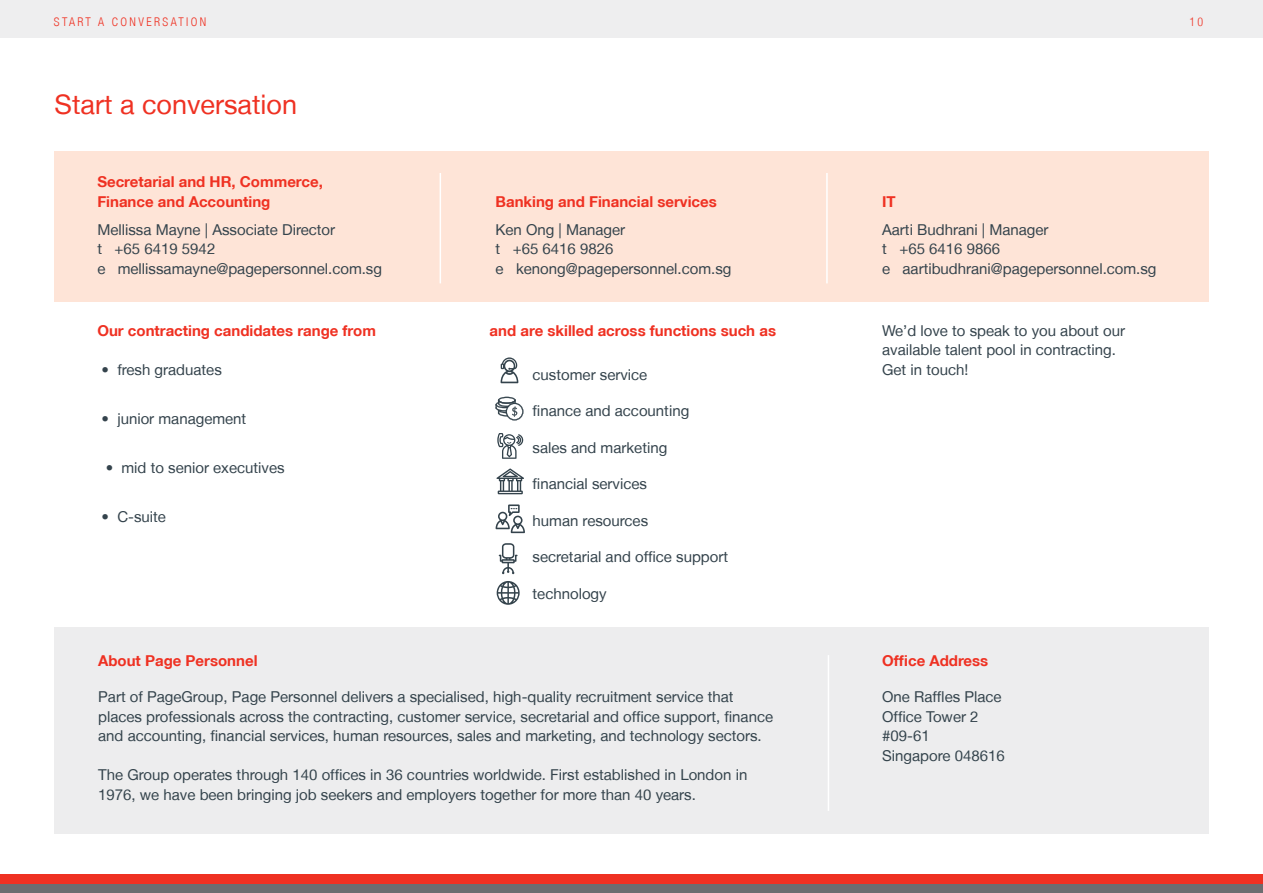
<style>
.page{position:relative;width:1263px;height:893px;background:#fff}
.page>*{position:absolute;margin:0;border:0;box-sizing:border-box;transform-origin:0 0}
.t1{font:27px "Helvetica Neue LT";color:#ef3122}
.t2{font:15px/19.5px "Helvetica Neue LT";color:#34434c}
.t3{font:700 15px/19.5px "Helvetica Neue LT";color:#ef3122}
.t4{font:300 condensed 12px "Helvetica Neue LT";letter-spacing:.2em;color:#ef3122}
</style>
<div class="page">
<div style="left:0;top:883px;width:1263px;height:10px;background:#6c6d70"></div>
<div style="left:0;top:874px;width:1263px;height:9px;background:#ef3122"></div>
<div style="left:0;top:0;width:1263px;height:38px;background:#eeeeef"></div>
<div style="left:55px;top:151px;width:1154px;height:150px;background:#fee4d7"></div>
<div style="left:55px;top:627px;width:1154px;height:207px;background:#ededee"></div>
<svg style="left:499px;top:543px;width:18px;height:31px"></svg>
<svg style="left:496px;top:504px;width:29px;height:29px"></svg>
<svg style="left:497px;top:581px;width:23px;height:24px"></svg>
<svg style="left:496px;top:468px;width:28px;height:26px"></svg>
<svg style="left:500px;top:357px;width:18px;height:26px"></svg>
<svg style="left:495px;top:397px;width:28px;height:24px"></svg>
<svg style="left:497px;top:433px;width:26px;height:26px"></svg>
<hr style="left:440px;top:173px;width:1px;height:110px;background:#fff">
<hr style="left:826px;top:173px;width:2px;height:110px;background:#fff">
<hr style="left:828px;top:655px;width:1px;height:156px;background:#fff">
<p class="t4" style="left:54px;top:15px;width:154px">START A CONVERSATION</p>
<p class="t4" style="left:1189px;top:15px;width:15px">10</p>
<p class="t1" style="left:55px;top:89px;width:244px">Start a conversation</p>
<p class="t3" style="left:97px;top:172px;width:227px">Secretarial and HR, Commerce,<br>Finance and Accounting</p>
<p class="t2" style="left:97px;top:220px;width:239px">Mellissa Mayne | Associate Director</p>
<p class="t2" style="left:97px;top:239px;width:286px">t +65 6419 5942<br>e mellissamayne@pagepersonnel.com.sg</p>
<p class="t3" style="left:97px;top:320px;width:280px">Our contracting candidates range from</p>
<p class="t2" style="left:102px;top:359px;width:122px">• fresh graduates</p>
<p class="t2" style="left:102px;top:409px;width:146px">• junior management</p>
<p class="t2" style="left:106px;top:458px;width:180px">• mid to senior executives</p>
<p class="t2" style="left:102px;top:507px;width:66px">• C-suite</p>
<p class="t3" style="left:495px;top:191px;width:223px">Banking and Financial services</p>
<p class="t2" style="left:495px;top:220px;width:131px">Ken Ong | Manager</p>
<p class="t2" style="left:495px;top:239px;width:237px">t +65 6416 9826<br>e kenong@pagepersonnel.com.sg</p>
<p class="t3" style="left:490px;top:320px;width:288px">and are skilled across functions such as</p>
<p class="t2" style="left:533px;top:365px;width:116px">customer service</p>
<p class="t2" style="left:533px;top:401px;width:158px">finance and accounting</p>
<p class="t2" style="left:533px;top:438px;width:136px">sales and marketing</p>
<p class="t2" style="left:533px;top:474px;width:116px">financial services</p>
<p class="t2" style="left:533px;top:511px;width:117px">human resources</p>
<p class="t2" style="left:533px;top:547px;width:197px">secretarial and office support</p>
<p class="t2" style="left:533px;top:584px;width:76px">technology</p>
<p class="t3" style="left:882px;top:191px;width:15px">IT</p>
<p class="t2" style="left:882px;top:220px;width:168px">Aarti Budhrani | Manager</p>
<p class="t2" style="left:882px;top:239px;width:276px">t +65 6416 9866<br>e aartibudhrani@pagepersonnel.com.sg</p>
<p class="t2" style="left:882px;top:320px;width:244px">We’d love to speak to you about our available talent pool in contracting.<br>Get in touch!</p>
<p class="t3" style="left:98px;top:650px;width:161px">About Page Personnel</p>
<p class="t3" style="left:882px;top:650px;width:108px">Office Address</p>
<p class="t2" style="left:98px;top:687px;width:676px">Part of PageGroup, Page Personnel delivers a specialised, high-quality recruitment service that places professionals across the contracting, customer service, secretarial and office support, finance and accounting, financial services, human resources, sales and marketing, and technology sectors.</p>
<p class="t2" style="left:98px;top:765px;width:651px">The Group operates through 140 offices in 36 countries worldwide. First established in London in<br>1976, we have been bringing job seekers and employers together for more than 40 years.</p>
<p class="t2" style="left:882px;top:687px;width:121px">One Raffles Place</p>
<p class="t2" style="left:882px;top:707px;width:98px">Office Tower 2</p>
<p class="t2" style="left:882px;top:726px;width:49px">#09-61</p>
<p class="t2" style="left:882px;top:746px;width:124px">Singapore 048616</p>
</div>
